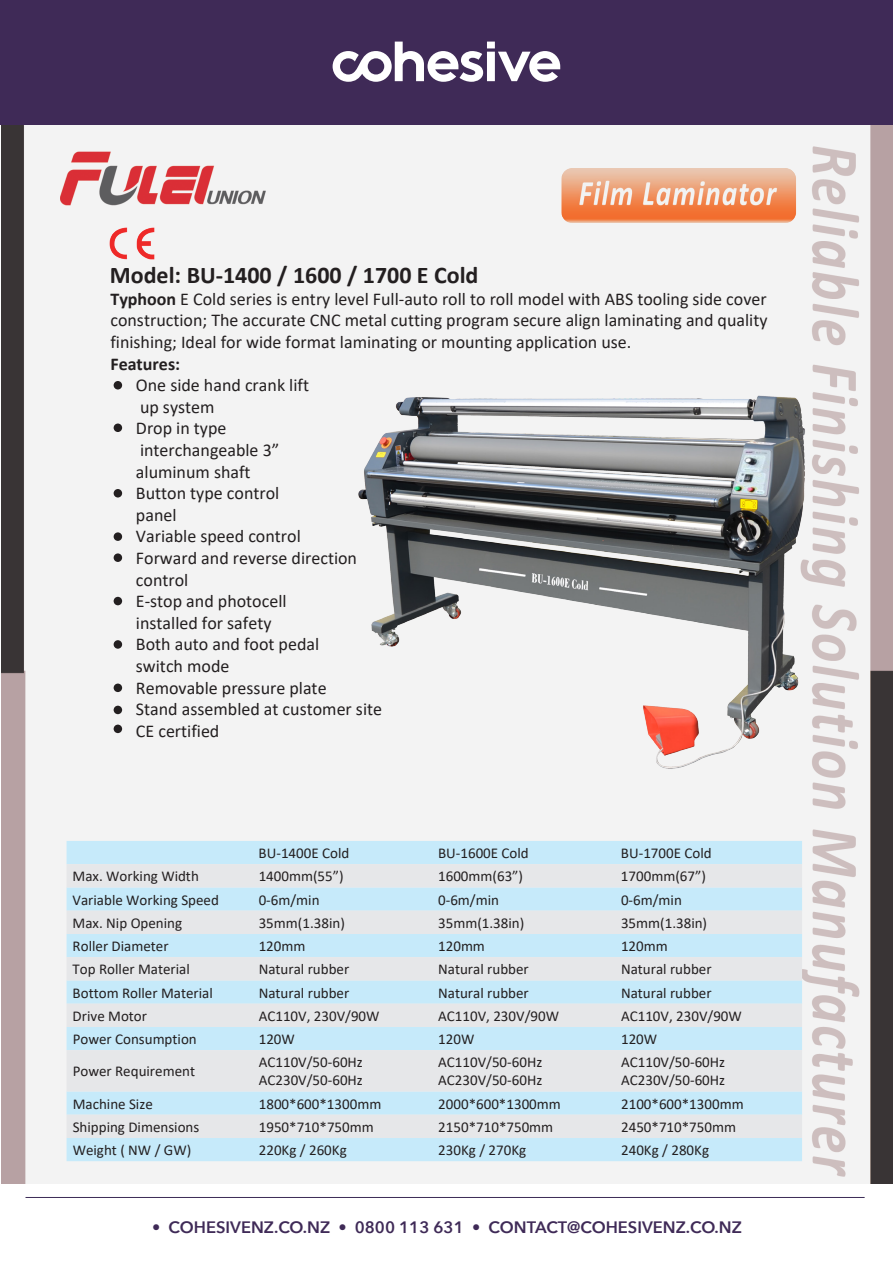
<style>
.page{position:relative;width:893px;height:1263px;background:#fff}
.page>*{position:absolute;margin:0;border:0;box-sizing:border-box;transform-origin:0 0}
.t1{font:700 24px "Calibri";color:#231f20}
.t2{font:18px "Calibri";color:#231f20}
.t3{font:700 18px "Calibri";color:#231f20}
.t4{font:600 16.5px "Avenir Next";color:#3f2a57}
.t5{font:15px/18px "Calibri";color:#231f20}
.s1{font-weight:700}
</style>
<div class="page">
<img style="left:1px;top:125px;width:892px;height:1058px">
<div style="left:67px;top:841px;width:735px;height:320px;background:#c6eafa"></div>
<svg style="left:67px;top:864px;width:735px;height:274px;background:#d8e8f0"></svg>
<img style="left:549px;top:162px;width:256px;height:69px">
<div style="left:114px;top:381px;width:8px;height:8px;background:#231f20;border-radius:50%"></div>
<div style="left:114px;top:423px;width:8px;height:9px;background:#231f20;border-radius:50%"></div>
<div style="left:114px;top:489px;width:8px;height:8px;background:#231f20;border-radius:50%"></div>
<div style="left:114px;top:532px;width:8px;height:9px;background:#231f20;border-radius:50%"></div>
<div style="left:114px;top:553px;width:8px;height:9px;background:#231f20;border-radius:50%"></div>
<div style="left:114px;top:597px;width:8px;height:8px;background:#231f20;border-radius:50%"></div>
<div style="left:114px;top:640px;width:8px;height:9px;background:#231f20;border-radius:50%"></div>
<div style="left:114px;top:683px;width:8px;height:9px;background:#231f20;border-radius:50%"></div>
<div style="left:114px;top:706px;width:8px;height:8px;background:#231f20;border-radius:50%"></div>
<div style="left:114px;top:725px;width:8px;height:8px;background:#231f20;border-radius:50%"></div>
<img style="left:110px;top:227px;width:44px;height:33px">
<img style="left:256px;top:365px;width:637px;height:436px">
<hr style="left:26px;top:1197px;width:839px;height:1px;background:#3b2b55">
<div style="left:0;top:0;width:893px;height:125px;background:#3f2a57"></div>
<svg style="left:333px;top:42px;width:227px;height:40px"></svg>
<p class="t1" style="left:110px;top:258px;width:370px">Model: BU-1400 / 1600 / 1700 E Cold</p>
<p class="t2" style="left:110px;top:286px;width:658px"><span class="s1">Typhoon</span> E Cold series is entry level Full-auto roll to roll model with ABS tooling side cover</p>
<p class="t2" style="left:110px;top:308px;width:659px">construction; The accurate CNC metal cutting program secure align laminating and quality</p>
<p class="t2" style="left:110px;top:329px;width:522px">finishing; Ideal for wide format laminating or mounting application use.</p>
<p class="t3" style="left:110px;top:351px;width:71px">Features:</p>
<p class="t2" style="left:136px;top:373px;width:175px">One side hand crank lift</p>
<p class="t2" style="left:140px;top:394px;width:76px">up system</p>
<p class="t2" style="left:136px;top:416px;width:92px">Drop in type</p>
<p class="t2" style="left:140px;top:437px;width:141px">interchangeable 3”</p>
<p class="t2" style="left:136px;top:459px;width:116px">aluminum shaft</p>
<p class="t2" style="left:136px;top:481px;width:145px">Button type control</p>
<p class="t2" style="left:136px;top:502px;width:42px">panel</p>
<p class="t2" style="left:136px;top:524px;width:166px">Variable speed control</p>
<p class="t2" style="left:136px;top:545px;width:223px">Forward and reverse direction</p>
<p class="t2" style="left:136px;top:567px;width:54px">control</p>
<p class="t2" style="left:136px;top:589px;width:152px">E-stop and photocell</p>
<p class="t2" style="left:136px;top:610px;width:137px">installed for safety</p>
<p class="t2" style="left:136px;top:632px;width:185px">Both auto and foot pedal</p>
<p class="t2" style="left:136px;top:653px;width:95px">switch mode</p>
<p class="t2" style="left:136px;top:675px;width:192px">Removable pressure plate</p>
<p class="t2" style="left:136px;top:697px;width:248px">Stand assembled at customer site</p>
<p class="t2" style="left:136px;top:718px;width:85px">CE certified</p>
<p class="t5" style="left:259px;top:844px;width:92px">BU-1400E Cold</p>
<p class="t5" style="left:438px;top:844px;width:92px">BU-1600E Cold</p>
<p class="t5" style="left:621px;top:844px;width:92px">BU-1700E Cold</p>
<p class="t5" style="left:73px;top:867px;width:128px">Max. Working Width</p>
<p class="t5" style="left:259px;top:867px;width:86px">1400mm(55”)</p>
<p class="t5" style="left:438px;top:867px;width:86px">1600mm(63”)</p>
<p class="t5" style="left:621px;top:867px;width:86px">1700mm(67”)</p>
<p class="t5" style="left:73px;top:890px;width:148px">Variable Working Speed</p>
<p class="t5" style="left:259px;top:890px;width:62px">0-6m/min</p>
<p class="t5" style="left:438px;top:890px;width:62px">0-6m/min</p>
<p class="t5" style="left:621px;top:890px;width:62px">0-6m/min</p>
<p class="t5" style="left:73px;top:913px;width:111px">Max. Nip Opening</p>
<p class="t5" style="left:259px;top:913px;width:88px">35mm(1.38in)</p>
<p class="t5" style="left:438px;top:913px;width:88px">35mm(1.38in)</p>
<p class="t5" style="left:621px;top:913px;width:88px">35mm(1.38in)</p>
<p class="t5" style="left:73px;top:937px;width:98px">Roller Diameter</p>
<p class="t5" style="left:259px;top:937px;width:48px">120mm</p>
<p class="t5" style="left:438px;top:937px;width:48px">120mm</p>
<p class="t5" style="left:621px;top:937px;width:48px">120mm</p>
<p class="t5" style="left:73px;top:960px;width:119px">Top Roller Material</p>
<p class="t5" style="left:259px;top:960px;width:92px">Natural rubber</p>
<p class="t5" style="left:438px;top:960px;width:92px">Natural rubber</p>
<p class="t5" style="left:621px;top:960px;width:92px">Natural rubber</p>
<p class="t5" style="left:73px;top:983px;width:142px">Bottom Roller Material</p>
<p class="t5" style="left:259px;top:983px;width:92px">Natural rubber</p>
<p class="t5" style="left:438px;top:983px;width:92px">Natural rubber</p>
<p class="t5" style="left:621px;top:983px;width:92px">Natural rubber</p>
<p class="t5" style="left:73px;top:1006px;width:76px">Drive Motor</p>
<p class="t5" style="left:259px;top:1006px;width:122px">AC110V, 230V/90W</p>
<p class="t5" style="left:438px;top:1006px;width:122px">AC110V, 230V/90W</p>
<p class="t5" style="left:621px;top:1006px;width:122px">AC110V, 230V/90W</p>
<p class="t5" style="left:73px;top:1030px;width:126px">Power Consumption</p>
<p class="t5" style="left:259px;top:1030px;width:38px">120W</p>
<p class="t5" style="left:438px;top:1030px;width:38px">120W</p>
<p class="t5" style="left:621px;top:1030px;width:38px">120W</p>
<p class="t5" style="left:73px;top:1062px;width:124px">Power Requirement</p>
<p class="t5" style="left:259px;top:1053px;width:106px">AC110V/50-60Hz<br>AC230V/50-60Hz</p>
<p class="t5" style="left:438px;top:1053px;width:106px">AC110V/50-60Hz<br>AC230V/50-60Hz</p>
<p class="t5" style="left:621px;top:1053px;width:106px">AC110V/50-60Hz<br>AC230V/50-60Hz</p>
<p class="t5" style="left:73px;top:1094px;width:82px">Machine Size</p>
<p class="t5" style="left:259px;top:1094px;width:124px">1800*600*1300mm</p>
<p class="t5" style="left:438px;top:1094px;width:124px">2000*600*1300mm</p>
<p class="t5" style="left:621px;top:1094px;width:124px">2100*600*1300mm</p>
<p class="t5" style="left:73px;top:1117px;width:128px">Shipping Dimensions</p>
<p class="t5" style="left:259px;top:1117px;width:116px">1950*710*750mm</p>
<p class="t5" style="left:438px;top:1117px;width:116px">2150*710*750mm</p>
<p class="t5" style="left:621px;top:1117px;width:116px">2450*710*750mm</p>
<p class="t5" style="left:73px;top:1141px;width:120px">Weight ( NW / GW)</p>
<p class="t5" style="left:259px;top:1141px;width:89px">220Kg / 260Kg</p>
<p class="t5" style="left:438px;top:1141px;width:89px">230Kg / 270Kg</p>
<p class="t5" style="left:621px;top:1141px;width:89px">240Kg / 280Kg</p>
<p class="t4" style="left:152px;top:1213px;width:591px">• COHESIVENZ.CO.NZ • 0800 113 631 • CONTACT@COHESIVENZ.CO.NZ</p>
</div>
